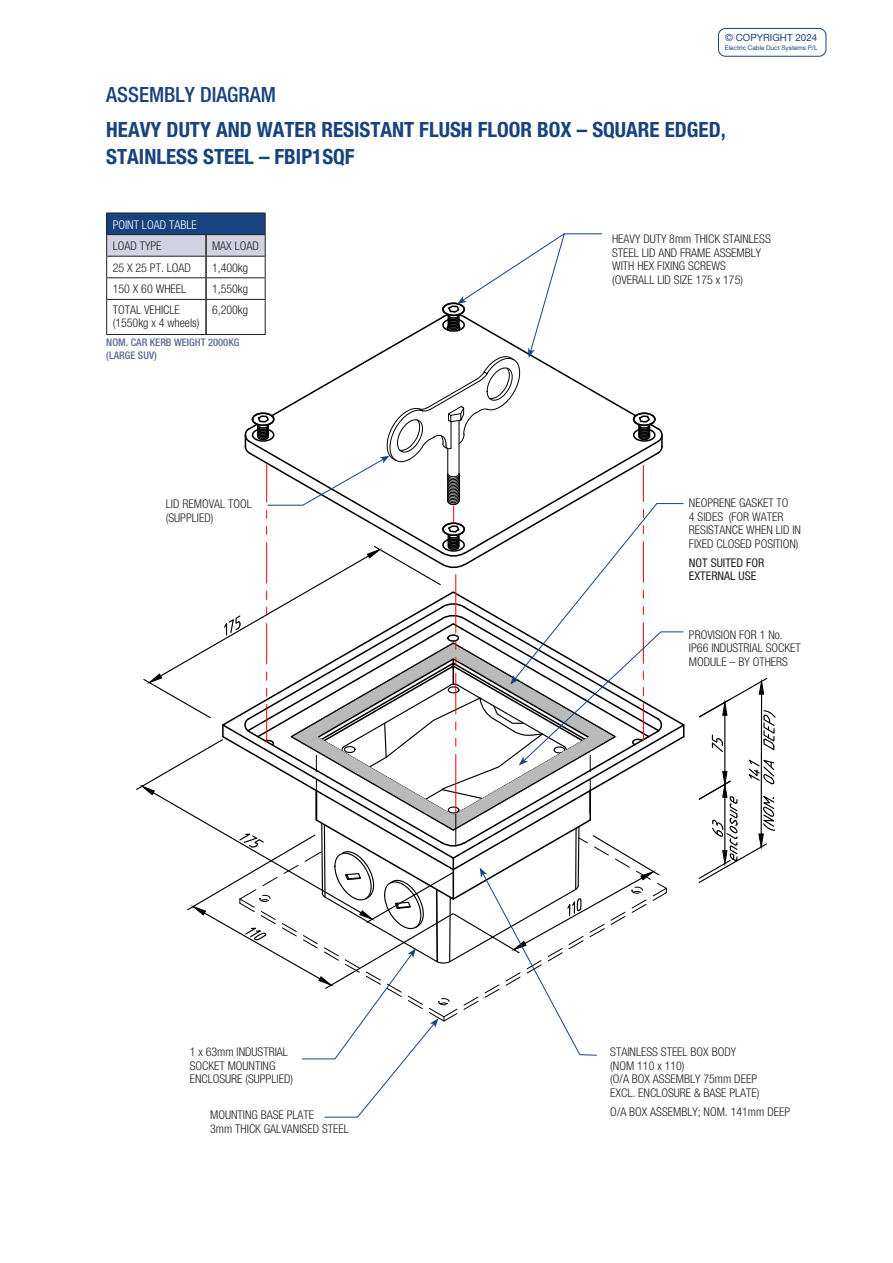
<style>
.page{position:relative;width:893px;height:1263px;background:#fff}
.page>*{position:absolute;margin:0;border:0;box-sizing:border-box;transform-origin:0 0}
.Suggested_Spec_heading{font:700 condensed 21px/27px "Helvetica Neue";color:#17437e}
.Suggested_Spec_heading-2{font:500 condensed 21px "Helvetica Neue";color:#17437e}
.labels{font:300 condensed 12px/13.5px "Helvetica Neue";color:#231f20}
.labels-2{font:condensed 12px/13.5px "Helvetica Neue";color:#231f20}
.labels-3{font:300 condensed 12px "Helvetica Neue";color:#fff}
.labels-4{font:500 condensed 10.5px/13.5px "Helvetica Neue";color:#5d6999}
.t1{font:9.9px "Helvetica Neue";color:#17437e}
.t2{font:6.3px "Helvetica Neue";color:#17437e}
</style>
<div class="page">
<svg style="left:698px;top:677px;width:78px;height:206px"></svg>
<svg style="left:106px;top:213px;width:578px;height:905px"></svg>
<div style="left:718px;top:28px;width:108px;height:29px;border:1px solid #17437e;border-radius:7px"></div>
<p class="t1" style="left:725px;top:31px;width:94px">© COPYRIGHT 2024</p>
<p class="t2" style="left:725px;top:44px;width:94px">Electric Cable Duct Systems P/L</p>
<p class="Suggested_Spec_heading-2" style="left:106px;top:82px;width:171px">ASSEMBLY DIAGRAM</p>
<p class="Suggested_Spec_heading" style="left:106px;top:116px;width:621px">HEAVY DUTY AND WATER RESISTANT FLUSH FLOOR BOX – SQUARE EDGED,<br>STAINLESS STEEL – FBIP1SQF</p>
<p class="labels-3" style="left:113px;top:217px;width:86px">POINT LOAD TABLE</p>
<p class="labels" style="left:113px;top:239px;width:50px">LOAD TYPE</p>
<p class="labels" style="left:212px;top:239px;width:48px">MAX LOAD</p>
<p class="labels" style="left:113px;top:261px;width:80px">25 X 25 PT. LOAD</p>
<p class="labels" style="left:212px;top:261px;width:38px">1,400kg</p>
<p class="labels" style="left:113px;top:282px;width:75px">150 X 60 WHEEL</p>
<p class="labels" style="left:212px;top:282px;width:38px">1,550kg</p>
<p class="labels" style="left:113px;top:302px;width:88px">TOTAL VEHICLE (1550kg x 4 wheels)</p>
<p class="labels" style="left:212px;top:302px;width:38px">6,200kg</p>
<p class="labels-4" style="left:106px;top:335px;width:135px">NOM. CAR KERB WEIGHT 2000KG (LARGE SUV)</p>
<p class="labels" style="left:166px;top:497px;width:88px">LID REMOVAL TOOL (SUPPLIED)</p>
<p class="labels" style="left:190px;top:1045px;width:105px">1 x 63mm INDUSTRIAL<br>SOCKET MOUNTING<br>ENCLOSURE (SUPPLIED)</p>
<p class="labels" style="left:210px;top:1108px;width:140px">MOUNTING BASE PLATE<br>3mm THICK GALVANISED STEEL</p>
<p class="labels" style="left:612px;top:232px;width:160px">HEAVY DUTY 8mm THICK STAINLESS<br>STEEL LID AND FRAME ASSEMBLY<br>WITH HEX FIXING SCREWS (OVERALL LID SIZE 175 x 175)</p>
<p class="labels" style="left:689px;top:496px;width:114px">NEOPRENE GASKET TO<br>4 SIDES (FOR WATER<br>RESISTANCE WHEN LID IN<br>FIXED CLOSED POSITION)</p>
<p class="labels-2" style="left:689px;top:555px;width:77px">NOT SUITED FOR<br>EXTERNAL USE</p>
<p class="labels" style="left:689px;top:628px;width:113px">PROVISION FOR 1 No.<br>IP66 INDUSTRIAL SOCKET<br>MODULE – BY OTHERS</p>
<p class="labels" style="left:610px;top:1045px;width:151px">STAINLESS STEEL BOX BODY (NOM 110 x 110)<br>(O/A BOX ASSEMBLY 75mm DEEP<br>EXCL. ENCLOSURE &amp; BASE PLATE)</p>
<p class="labels" style="left:610px;top:1104px;width:181px">O/A BOX ASSEMBLY; NOM. 141mm DEEP</p>
</div>
